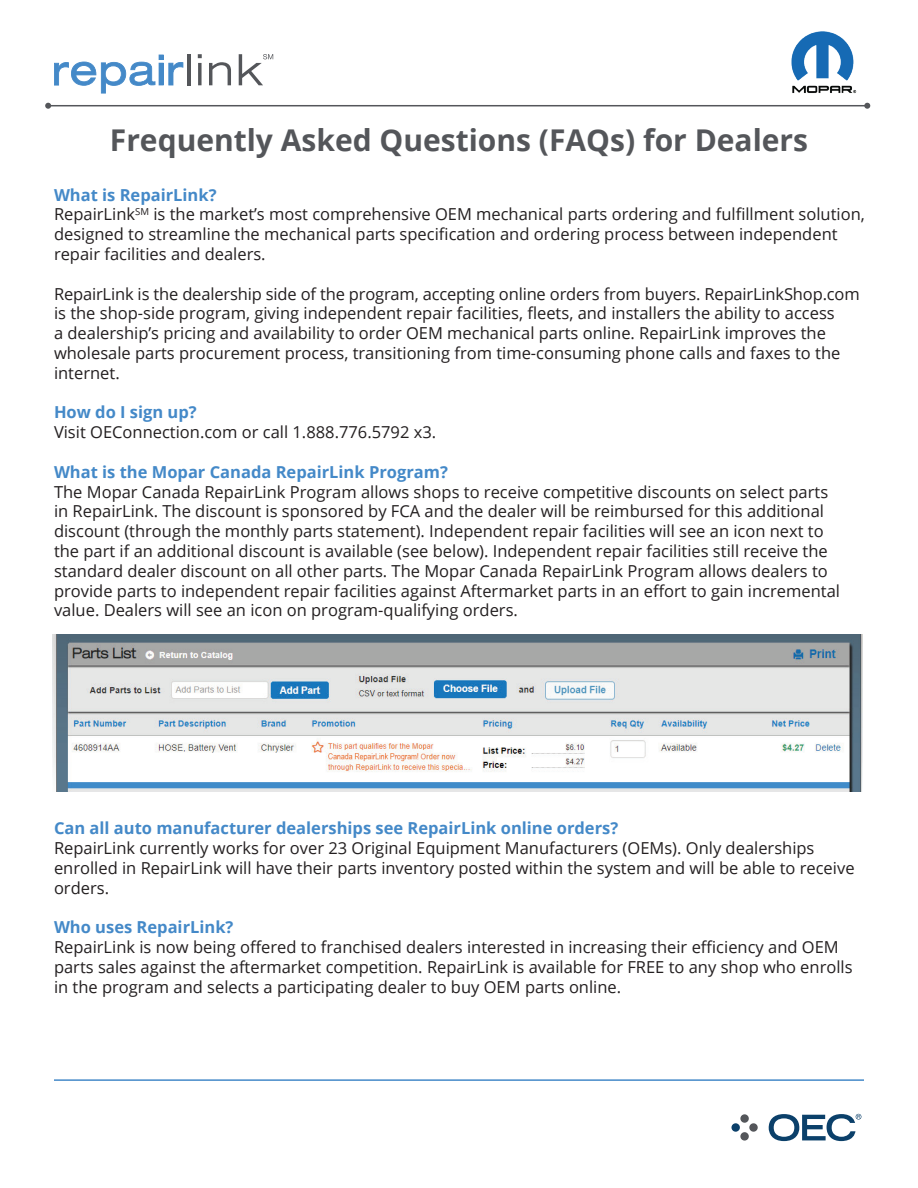
<style>
.page{position:relative;width:918px;height:1188px;background:#fff}
.page>*{position:absolute;margin:0;border:0;box-sizing:border-box;transform-origin:0 0}
.t1{font:700 30px "Open Sans";color:#54565a}
.t2{font:16.5px/19.8px "Open Sans";color:#231f20}
.t3{font:700 16.5px "Open Sans";color:#4489c8}
.s1{font-weight:700;color:#4489c8}
</style>
<div class="page">
<hr style="left:187px;top:54px;width:4px;height:31px;background:#54565a">
<svg style="left:198px;top:54px;width:4px;height:4px"></svg>
<svg style="left:198px;top:63px;width:4px;height:22px"></svg>
<svg style="left:209px;top:62px;width:22px;height:23px"></svg>
<svg style="left:54px;top:55px;width:129px;height:39px"></svg>
<svg style="left:239px;top:54px;width:34px;height:31px"></svg>
<div style="left:740px;top:1114px;width:9px;height:9px;background:#54565a;border-radius:50%"></div>
<div style="left:731px;top:1123px;width:9px;height:9px;background:#0b406a;border-radius:50%"></div>
<div style="left:749px;top:1123px;width:9px;height:9px;background:#54565a;border-radius:50%"></div>
<div style="left:740px;top:1132px;width:9px;height:9px;background:#54565a;border-radius:50%"></div>
<svg style="left:769px;top:1114px;width:92px;height:27px"></svg>
<hr style="left:48px;top:105px;width:819px;height:1px;background:#54565a">
<svg style="left:45px;top:103px;width:6px;height:6px"></svg>
<svg style="left:864px;top:103px;width:6px;height:6px"></svg>
<hr style="left:54px;top:1079px;width:810px;height:2px;background:#4489c8">
<img style="left:791px;top:31px;width:66px;height:63px">
<img style="left:52px;top:635px;width:810px;height:156px">
<h1 class="t1" style="left:110px;top:118px;width:700px">Frequently Asked Questions (FAQs) for Dealers</h1>
<p class="t2" style="left:54px;top:184px;width:812px"><span class="s1">What is RepairLink?<br></span>RepairLink<sup>SM</sup> is the market’s most comprehensive OEM mechanical parts ordering and fulfillment solution, designed to streamline the mechanical parts specification and ordering process between independent repair facilities and dealers.</p>
<p class="t2" style="left:54px;top:283px;width:807px">RepairLink is the dealership side of the program, accepting online orders from buyers. RepairLinkShop.com is the shop-side program, giving independent repair facilities, fleets, and installers the ability to access<br>a dealership’s pricing and availability to order OEM mechanical parts online. RepairLink improves the wholesale parts procurement process, transitioning from time-consuming phone calls and faxes to the internet.</p>
<p class="t3" style="left:54px;top:401px;width:144px">How do I sign up?</p>
<p class="t2" style="left:54px;top:422px;width:384px">Visit OEConnection.com or call 1.888.776.5792 x3.</p>
<p class="t3" style="left:54px;top:460px;width:395px">What is the Mopar Canada RepairLink Program?</p>
<p class="t2" style="left:54px;top:481px;width:788px">The Mopar Canada RepairLink Program allows shops to receive competitive discounts on select parts in RepairLink. The discount is sponsored by FCA and the dealer will be reimbursed for this additional discount (through the monthly parts statement). Independent repair facilities will see an icon next to the part if an additional discount is available (see below). Independent repair facilities still receive the standard dealer discount on all other parts. The Mopar Canada RepairLink Program allows dealers to provide parts to independent repair facilities against Aftermarket parts in an effort to gain incremental value. Dealers will see an icon on program-qualifying orders.</p>
<p class="t3" style="left:54px;top:817px;width:566px">Can all auto manufacturer dealerships see RepairLink online orders?</p>
<p class="t2" style="left:54px;top:838px;width:802px">RepairLink currently works for over 23 Original Equipment Manufacturers (OEMs). Only dealerships enrolled in RepairLink will have their parts inventory posted within the system and will be able to receive orders.</p>
<p class="t3" style="left:54px;top:916px;width:181px">Who uses RepairLink?</p>
<p class="t2" style="left:54px;top:937px;width:800px">RepairLink is now being offered to franchised dealers interested in increasing their efficiency and OEM parts sales against the aftermarket competition. RepairLink is available for FREE to any shop who enrolls in the program and selects a participating dealer to buy OEM parts online.</p>
</div>
